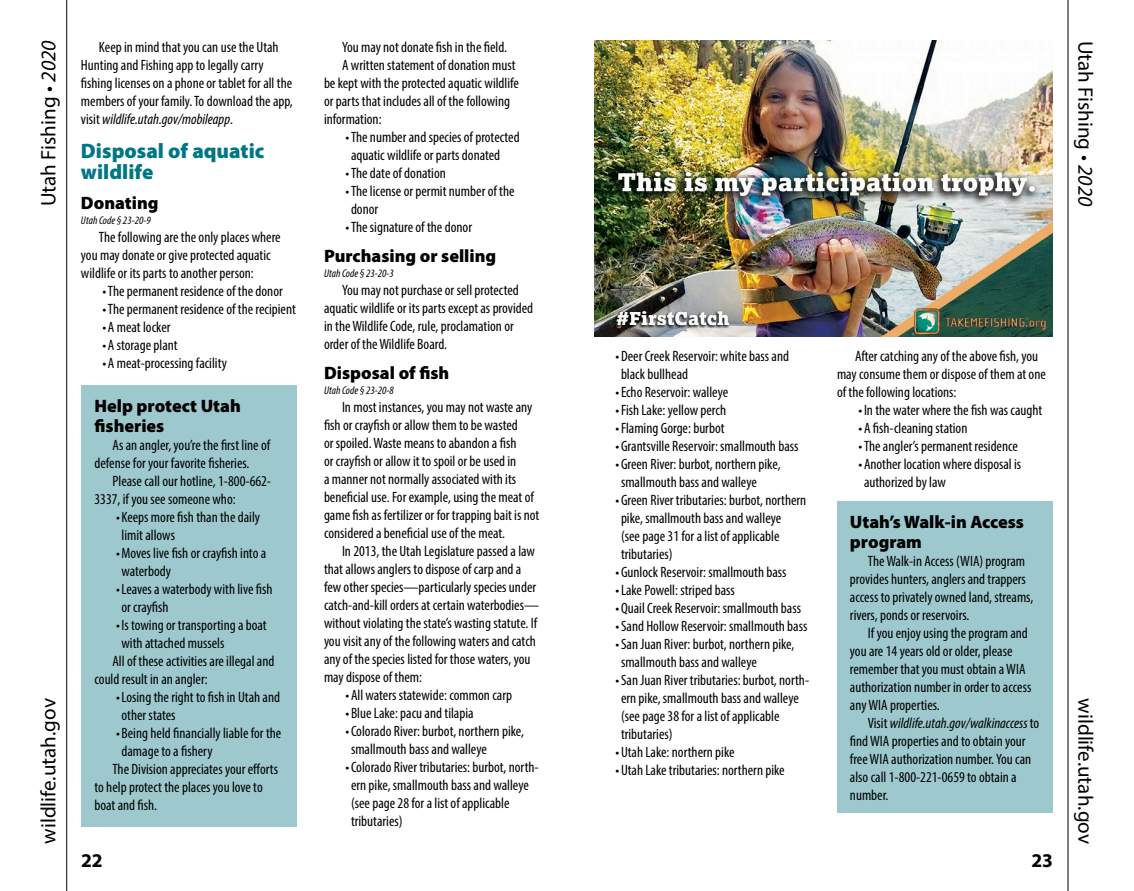
<style>
.page{position:relative;width:1134px;height:891px;background:#fff}
.page>*{position:absolute;margin:0;border:0;box-sizing:border-box;transform-origin:0 0}
.t1{font:21px "Myriad Pro";color:#000}
.t2{font:900 21px/21px "Myriad Pro";color:#007685}
.t3{font:700 19.5px "Myriad Pro";color:#000}
.t4{font:900 18px/19.5px "Myriad Pro";color:#000}
.t5{font:condensed 15px/18px "Myriad Pro";color:#000}
.t6{font:italic condensed 11.25px "Myriad Pro";color:#000}
.s1{font-style:italic}
</style>
<div class="page">
<hr style="left:66px;top:0;width:1px;height:891px;background:#000">
<hr style="left:1068px;top:0;width:1px;height:891px;background:#000">
<div style="left:81px;top:385px;width:216px;height:442px;background:#9dc9ce"></div>
<img style="left:594px;top:40px;width:459px;height:296px">
<div style="left:837px;top:502px;width:216px;height:311px;background:#9dc9ce"></div>
<h1 class="t1" style="left:35px;top:206px;width:167px;rotate:-90deg">Utah Fishing • <span class="s1">2020</span></h1>
<h1 class="t1" style="left:35px;top:844px;width:147px;rotate:-90deg">wildlife.utah.gov</h1>
<p class="t5" style="left:342px;top:38px;width:167px">You may not donate fish in the field.</p>
<p class="t5" style="left:342px;top:56px;width:175px">A written statement of donation must</p>
<p class="t5" style="left:324px;top:74px;width:197px">be kept with the protected aquatic wildlife</p>
<p class="t5" style="left:324px;top:92px;width:188px">or parts that includes all of the following</p>
<p class="t5" style="left:324px;top:110px;width:59px">information:</p>
<p class="t5" style="left:351px;top:128px;width:170px;text-indent:-5px">•The number and species of protected aquatic wildlife or parts donated</p>
<p class="t5" style="left:346px;top:164px;width:102px">•The date of donation</p>
<p class="t5" style="left:351px;top:182px;width:165px;text-indent:-5px">•The license or permit number of the donor</p>
<p class="t5" style="left:346px;top:218px;width:128px">•The signature of the donor</p>
<p class="t4" style="left:324px;top:246px;width:174px">Purchasing or selling</p>
<p class="t6" style="left:324px;top:267px;width:71px">Utah Code § 23-20-3</p>
<p class="t5" style="left:324px;top:281px;width:211px;text-indent:18px">You may not purchase or sell protected aquatic wildlife or its parts except as provided in the Wildlife Code, rule, proclamation or order of the Wildlife Board.</p>
<p class="t4" style="left:324px;top:364px;width:127px">Disposal of fish</p>
<p class="t6" style="left:324px;top:384px;width:71px">Utah Code § 23-20-8</p>
<p class="t5" style="left:324px;top:398px;width:217px;text-indent:18px">In most instances, you may not waste any fish or crayfish or allow them to be wasted<br>or spoiled. Waste means to abandon a fish<br>or crayfish or allow it to spoil or be used in<br>a manner not normally associated with its beneficial use. For example, using the meat of game fish as fertilizer or for trapping bait is not considered a beneficial use of the meat.</p>
<p class="t5" style="left:324px;top:542px;width:217px;text-indent:18px">In 2013, the Utah Legislature passed a law that allows anglers to dispose of carp and a few other species—particularly species under catch-and-kill orders at certain waterbodies— without violating the state’s wasting statute. If you visit any of the following waters and catch any of the species listed for those waters, you may dispose of them:</p>
<p class="t5" style="left:346px;top:686px;width:168px">•All waters statewide: common carp</p>
<p class="t5" style="left:346px;top:704px;width:130px">•Blue Lake: pacu and tilapia</p>
<p class="t5" style="left:351px;top:722px;width:175px;text-indent:-5px">•Colorado River: burbot, northern pike, smallmouth bass and walleye</p>
<p class="t5" style="left:351px;top:758px;width:189px;text-indent:-5px">•Colorado River tributaries: burbot, north&shy;ern pike, smallmouth bass and walleye (see page 28 for a list of applicable tributaries)</p>
<p class="t5" style="left:81px;top:38px;width:213px;text-indent:18px">Keep in mind that you can use the Utah Hunting and Fishing app to legally carry fishing licenses on a phone or tablet for all the members of your family. To download the app, visit <span class="s1">wildlife.utah.gov/mobileapp</span>.</p>
<h1 class="t2" style="left:81px;top:140px;width:185px">Disposal of aquatic wildlife</h1>
<p class="t4" style="left:81px;top:193px;width:79px">Donating</p>
<p class="t6" style="left:81px;top:214px;width:71px">Utah Code § 23-20-9</p>
<p class="t5" style="left:81px;top:228px;width:201px;text-indent:18px">The following are the only places where you may donate or give protected aquatic wildlife or its parts to another person:</p>
<p class="t5" style="left:103px;top:282px;width:182px">•The permanent residence of the donor</p>
<p class="t5" style="left:103px;top:300px;width:195px">•The permanent residence of the recipient</p>
<p class="t5" style="left:103px;top:318px;width:69px">•A meat locker</p>
<p class="t5" style="left:103px;top:336px;width:77px">•A storage plant</p>
<p class="t5" style="left:103px;top:354px;width:126px">•A meat-processing facility</p>
<p class="t5" style="left:621px;top:347px;width:170px;text-indent:-5px">•Deer Creek Reservoir: white bass and black bullhead</p>
<p class="t5" style="left:616px;top:383px;width:114px">•Echo Reservoir: walleye</p>
<p class="t5" style="left:616px;top:401px;width:112px">•Fish Lake: yellow perch</p>
<p class="t5" style="left:616px;top:419px;width:110px">•Flaming Gorge: burbot</p>
<p class="t5" style="left:616px;top:437px;width:184px">•Grantsville Reservoir: smallmouth bass</p>
<p class="t5" style="left:621px;top:455px;width:161px;text-indent:-5px">•Green River: burbot, northern pike, smallmouth bass and walleye</p>
<p class="t5" style="left:621px;top:491px;width:187px;text-indent:-5px">•Green River tributaries: burbot, northern pike, smallmouth bass and walleye<br>(see page 31 for a list of applicable tributaries)</p>
<p class="t5" style="left:616px;top:563px;width:173px">•Gunlock Reservoir: smallmouth bass</p>
<p class="t5" style="left:616px;top:581px;width:121px">•Lake Powell: striped bass</p>
<p class="t5" style="left:616px;top:599px;width:187px">•Quail Creek Reservoir: smallmouth bass</p>
<p class="t5" style="left:616px;top:617px;width:193px">•Sand Hollow Reservoir: smallmouth bass</p>
<p class="t5" style="left:621px;top:635px;width:175px;text-indent:-5px">•San Juan River: burbot, northern pike, smallmouth bass and walleye</p>
<p class="t5" style="left:621px;top:671px;width:190px;text-indent:-5px">•San Juan River tributaries: burbot, north&shy;ern pike, smallmouth bass and walleye (see page 38 for a list of applicable tributaries)</p>
<p class="t5" style="left:616px;top:743px;width:120px">•Utah Lake: northern pike</p>
<p class="t5" style="left:616px;top:761px;width:171px">•Utah Lake tributaries: northern pike</p>
<p class="t4" style="left:94px;top:396px;width:148px">Help protect Utah fisheries</p>
<p class="t5" style="left:94px;top:435px;width:177px;text-indent:18px">As an angler, you’re the first line of defense for your favorite fisheries.</p>
<p class="t5" style="left:94px;top:471px;width:178px;text-indent:18px">Please call our hotline, 1-800-662-<br>3337, if you see someone who:</p>
<p class="t5" style="left:122px;top:507px;width:140px;text-indent:-5px">•Keeps more fish than the daily limit allows</p>
<p class="t5" style="left:122px;top:543px;width:146px;text-indent:-5px">•Moves live fish or crayfish into a waterbody</p>
<p class="t5" style="left:122px;top:579px;width:153px;text-indent:-5px">•Leaves a waterbody with live fish or crayfish</p>
<p class="t5" style="left:116px;top:615px;width:152px">•Is towing or transporting a boat</p>
<p class="t5" style="left:122px;top:633px;width:104px">with attached mussels</p>
<p class="t5" style="left:112px;top:651px;width:163px">All of these activities are illegal and</p>
<p class="t5" style="left:94px;top:669px;width:115px">could result in an angler:</p>
<p class="t5" style="left:122px;top:687px;width:160px;text-indent:-5px">•Losing the right to fish in Utah and other states</p>
<p class="t5" style="left:116px;top:723px;width:167px">•Being held financially liable for the</p>
<p class="t5" style="left:122px;top:741px;width:93px">damage to a fishery</p>
<p class="t5" style="left:112px;top:759px;width:167px">The Division appreciates your efforts</p>
<p class="t5" style="left:94px;top:777px;width:170px">to help protect the places you love to</p>
<p class="t5" style="left:94px;top:795px;width:64px">boat and fish.</p>
<h2 class="t3" style="left:81px;top:848px;width:23px">22</h2>
<h1 class="t1" style="left:1099px;top:40px;width:167px;rotate:90deg">Utah Fishing • <span class="s1">2020</span></h1>
<p class="t5" style="left:837px;top:347px;width:210px;text-indent:18px">After catching any of the above fish, you may consume them or dispose of them at one of the following locations:</p>
<p class="t5" style="left:859px;top:401px;width:185px">•In the water where the fish was caught</p>
<p class="t5" style="left:859px;top:419px;width:110px">•A fish-cleaning station</p>
<p class="t5" style="left:859px;top:437px;width:161px">•The angler’s permanent residence</p>
<p class="t5" style="left:864px;top:455px;width:159px;text-indent:-5px">•Another location where disposal is authorized by law</p>
<p class="t4" style="left:850px;top:512px;width:175px">Utah’s Walk-in Access program</p>
<p class="t5" style="left:850px;top:551px;width:185px;text-indent:18px">The Walk-in Access (WIA) program provides hunters, anglers and trappers access to privately owned land, streams, rivers, ponds or reservoirs.</p>
<p class="t5" style="left:850px;top:623px;width:183px;text-indent:18px">If you enjoy using the program and you are 14 years old or older, please remember that you must obtain a WIA authorization number in order to access any WIA properties.</p>
<p class="t5" style="left:850px;top:713px;width:191px;text-indent:18px">Visit <span class="s1">wildlife.utah.gov/walkinaccess</span> to find WIA properties and to obtain your free WIA authorization number. You can also call 1-800-221-0659 to obtain a number.</p>
<h2 class="t3" style="left:1031px;top:848px;width:23px">23</h2>
<h1 class="t1" style="left:1099px;top:698px;width:147px;rotate:90deg">wildlife.utah.gov</h1>
</div>
